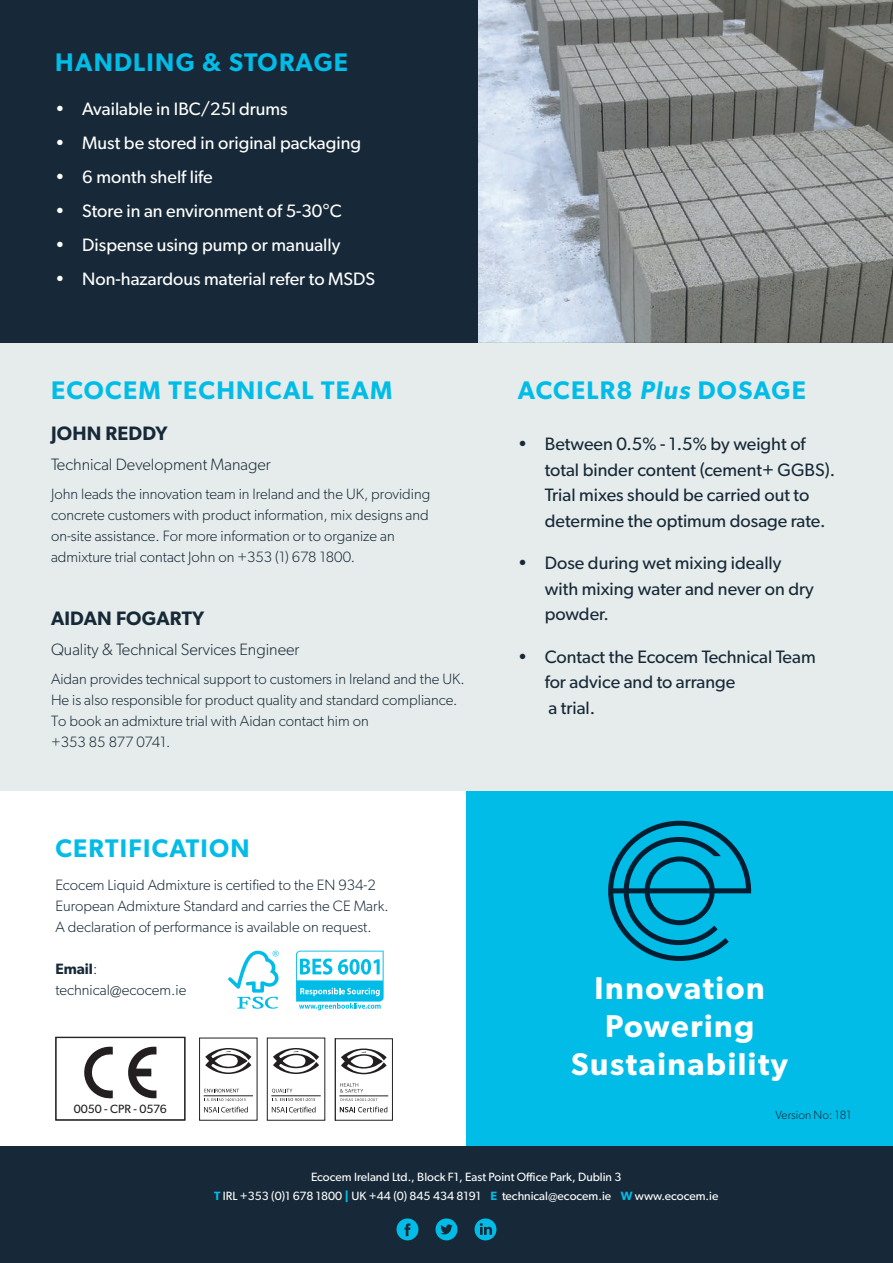
<style>
.page{position:relative;width:893px;height:1263px;background:#fff}
.page>*{position:absolute;margin:0;border:0;box-sizing:border-box;transform-origin:0 0}
.t1{font:600 31.5px "Gibson";letter-spacing:.05em;color:#fff}
.t2{font:600 25.5px "Gibson";letter-spacing:.05em;color:#02bce8}
.t3{font:600 19.5px "Gibson";letter-spacing:.01em;color:#172938}
.t4{font:18px/25.5px "Gibson";color:#172938}
.t5{font:18px "Gibson";color:#fff}
.t6{font:300 16.5px "Gibson";color:#172938}
.t7{font:300 15px/21px "Gibson";color:#172938}
.t8{font:600 15px "Gibson";color:#172938}
.t9{font:12px "Gibson";color:#fff}
.t10{font:300 12px "Gibson";color:#172938}
.t11{font:12px "Gibson";color:#231f20}
.s1{font-style:italic}
.s2{font-weight:300}
.s3{font-weight:600;color:#02bce8}
.s4{font-weight:700;color:#02bce8}
</style>
<div class="page">
<div style="left:466px;top:791px;width:427px;height:358px;background:#02bce8"></div>
<img style="left:478px;top:0;width:415px;height:342px">
<div style="left:0;top:342px;width:893px;height:449px;background:#e6eceb"></div>
<div style="left:0;top:0;width:478px;height:342px;background:#172938"></div>
<div style="left:0;top:1147px;width:893px;height:116px;background:#172938"></div>
<svg style="left:435px;top:1218px;width:22px;height:22px"></svg>
<svg style="left:475px;top:1218px;width:21px;height:22px"></svg>
<svg style="left:396px;top:1218px;width:22px;height:22px"></svg>
<svg style="left:296px;top:951px;width:88px;height:59px"></svg>
<svg style="left:228px;top:950px;width:51px;height:59px"></svg>
<div style="left:335px;top:1038px;width:58px;height:82px;border:1px solid #231f20"></div>
<svg style="left:335px;top:1039px;width:57px;height:81px"></svg>
<div style="left:267px;top:1038px;width:58px;height:82px;border:1px solid #231f20"></div>
<svg style="left:273px;top:1048px;width:46px;height:26px"></svg>
<hr style="left:271px;top:1095px;width:50px;height:1px;background:#231f20">
<svg style="left:272px;top:1089px;width:44px;height:23px"></svg>
<div style="left:199px;top:1038px;width:58px;height:82px;border:1px solid #231f20"></div>
<svg style="left:205px;top:1048px;width:46px;height:26px"></svg>
<svg style="left:204px;top:1089px;width:35px;height:3px"></svg>
<hr style="left:204px;top:1095px;width:49px;height:1px;background:#231f20">
<svg style="left:204px;top:1098px;width:44px;height:14px"></svg>
<div style="left:56px;top:1037px;width:129px;height:83px;border:1px solid #231f20"></div>
<svg style="left:128px;top:1046px;width:29px;height:53px"></svg>
<svg style="left:84px;top:1046px;width:29px;height:52px"></svg>
<p class="t2" style="left:55px;top:47px;width:294px">HANDLING &amp; STORAGE</p>
<p class="t5" style="left:55px;top:98px;width:234px">• Available in IBC/25l drums</p>
<p class="t5" style="left:55px;top:132px;width:307px">• Must be stored in original packaging</p>
<p class="t5" style="left:55px;top:166px;width:159px">• 6 month shelf life</p>
<p class="t5" style="left:55px;top:200px;width:288px">• Store in an environment of 5-30°C</p>
<p class="t5" style="left:55px;top:234px;width:287px">• Dispense using pump or manually</p>
<p class="t5" style="left:55px;top:268px;width:321px">• Non-hazardous material refer to MSDS</p>
<p class="t2" style="left:51px;top:375px;width:343px">ECOCEM TECHNICAL TEAM</p>
<p class="t2" style="left:518px;top:375px;width:290px">ACCELR8 <span class="s1">Plus</span> DOSAGE</p>
<p class="t4" style="left:545px;top:431px;width:292px;text-indent:-27px">• Between 0.5% - 1.5% by weight of total binder content (cement+ GGBS).<br>Trial mixes should be carried out to determine the optimum dosage rate.</p>
<p class="t4" style="left:545px;top:550px;width:271px;text-indent:-27px">• Dose during wet mixing ideally with mixing water and never on dry powder.</p>
<p class="t4" style="left:545px;top:643px;width:272px;text-indent:-27px">• Contact the Ecocem Technical Team for advice and to arrange<br>a trial.</p>
<p class="t3" style="left:51px;top:422px;width:118px">JOHN REDDY</p>
<p class="t6" style="left:51px;top:454px;width:221px">Technical Development Manager</p>
<p class="t7" style="left:51px;top:483px;width:381px">John leads the innovation team in Ireland and the UK, providing concrete customers with product information, mix designs and on-site assistance. For more information or to organize an admixture trial contact John on +353 (1) 678 1800.</p>
<p class="t3" style="left:51px;top:607px;width:155px">AIDAN FOGARTY</p>
<p class="t6" style="left:51px;top:639px;width:250px">Quality &amp; Technical Services Engineer</p>
<p class="t7" style="left:51px;top:668px;width:415px">Aidan provides technical support to customers in Ireland and the UK.<br>He is also responsible for product quality and standard compliance.<br>To book an admixture trial with Aidan contact him on<br>+353 85 877 0741.</p>
<p class="t2" style="left:55px;top:833px;width:196px">CERTIFICATION</p>
<p class="t7" style="left:55px;top:874px;width:322px">Ecocem Liquid Admixture is certified to the EN 934-2</p>
<p class="t7" style="left:55px;top:895px;width:335px">European Admixture Standard and carries the CE Mark.</p>
<p class="t7" style="left:55px;top:916px;width:318px">A declaration of performance is available on request.</p>
<p class="t8" style="left:55px;top:960px;width:43px">Email<span class="s2">:</span></p>
<p class="t7" style="left:55px;top:979px;width:133px">technical@ecocem.ie</p>
<p class="t11" style="left:74px;top:1102px;width:95px">0050 - CPR - 0576</p>
<p class="t1" style="left:595px;top:969px;width:171px">Innovation</p>
<p class="t1" style="left:605px;top:1007px;width:151px">Powering</p>
<p class="t1" style="left:571px;top:1045px;width:218px">Sustainability</p>
<p class="t10" style="left:775px;top:1107px;width:77px">Version No: 181</p>
<p class="t9" style="left:311px;top:1169px;width:312px">Ecocem Ireland Ltd., Block F1, East Point Office Park, Dublin 3</p>
<p class="t9" style="left:214px;top:1189px;width:506px"><span class="s3">T</span> IRL +353 (0)1 678 1800 <span class="s4">|</span> UK +44 (0) 845 434 8191 <span class="s3">E</span> technical@ecocem.ie <span class="s3">W</span> www.ecocem.ie</p>
</div>
